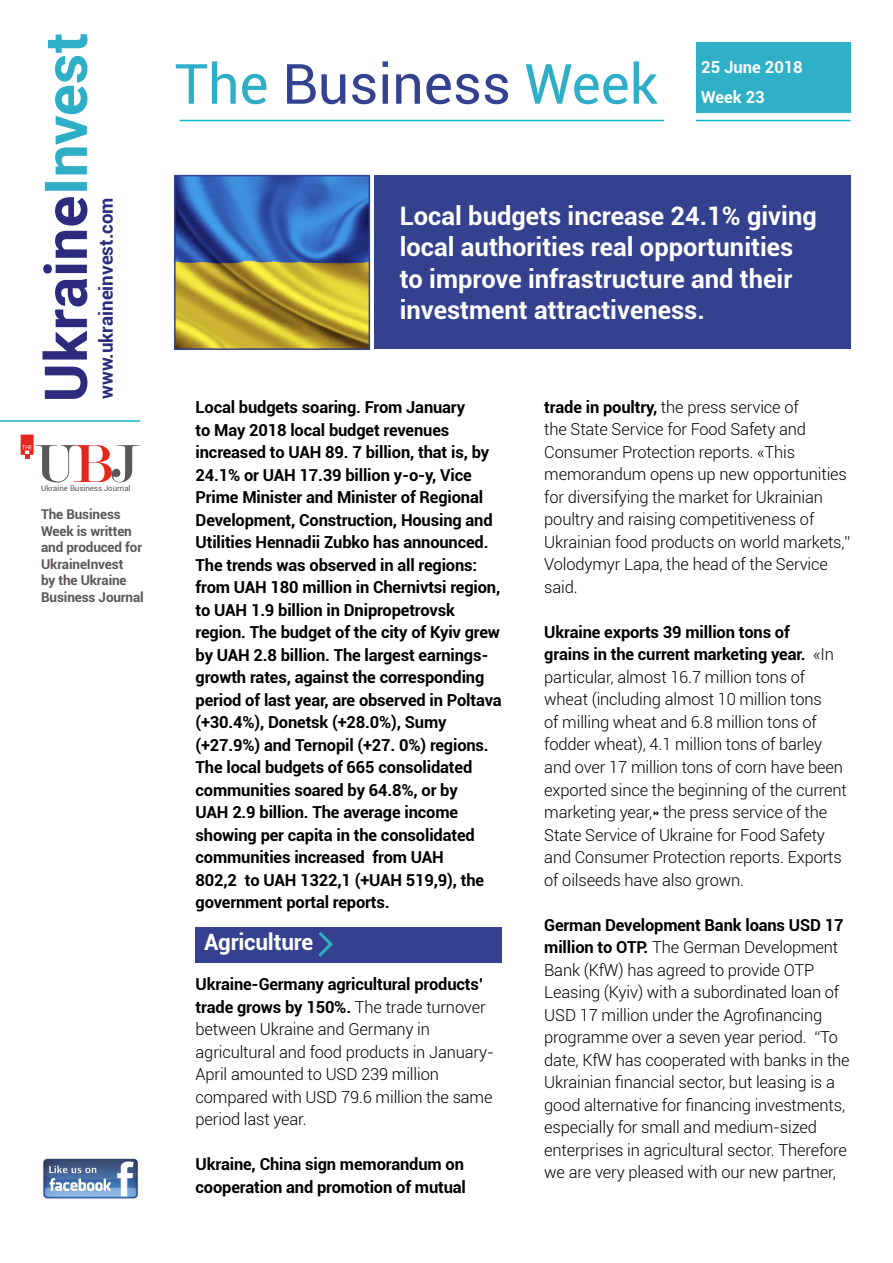
<style>
.page{position:relative;width:893px;height:1263px;background:#fff}
.page>*{position:absolute;margin:0;border:0;box-sizing:border-box;transform-origin:0 0}
.t1{font:55.5px "Roboto";color:#34418f}
.t2{font:700 25.5px/31.5px "Roboto";color:#fff}
.t3{font:700 22.5px "Roboto";letter-spacing:-.01em;color:#fff}
.t4{font:700 18.75px "Roboto";color:#2d2b7e}
.t5{font:300 16.5px/22.5px "Roboto";letter-spacing:-.01em;color:#000}
.t6{font:700 16.5px/22.5px "Roboto";letter-spacing:-.01em;color:#000}
.t7{font:700 16.5px "Roboto";color:#fff}
.t8{font:700 13.5px/16.5px "Roboto";letter-spacing:-.01em;color:#5b575a}
.t9{font:7.8px "Roboto";color:#5c585b}
.s1{color:#2fafc7}
.s2{font-weight:700}
</style>
<div class="page">
<hr style="left:696px;top:120px;width:154px;height:1px;background:#0cb6c8">
<div style="left:696px;top:42px;width:154px;height:71px;background:#2fb0c7"></div>
<hr style="left:180px;top:120px;width:484px;height:1px;background:#0cb6c8">
<img style="left:43px;top:1158px;width:95px;height:41px">
<hr style="left:0;top:420px;width:140px;height:2px;background:#0cb6c8">
<svg style="left:45px;top:34px;width:42px;height:157px"></svg>
<svg style="left:43px;top:197px;width:44px;height:202px"></svg>
<div style="left:374px;top:176px;width:476px;height:173px;background:#34418f"></div>
<svg style="left:21px;top:435px;width:119px;height:47px"></svg>
<div style="left:196px;top:928px;width:306px;height:35px;background:#354190"></div>
<svg style="left:318px;top:932px;width:15px;height:25px"></svg>
<img style="left:177px;top:178px;width:190px;height:169px">
<div style="left:174px;top:175px;width:196px;height:175px;border:2px solid #34428f"></div>
<h1 class="t1" style="left:175px;top:45px;width:485px"><span class="s1">The</span> Business <span class="s1">Week</span></h1>
<p class="t7" style="left:701px;top:55px;width:103px">25 June 2018</p>
<p class="t7" style="left:701px;top:85px;width:65px">Week 23</p>
<p class="t4" style="left:93px;top:399px;width:203px;rotate:-90deg">www.ukraineinvest.com</p>
<h2 class="t2" style="left:400px;top:199px;width:419px">Local budgets increase 24.1% giving local authorities real opportunities to improve infrastructure and their investment attractiveness.</h2>
<p class="t5" style="left:544px;top:395px;width:307px"><span class="s2">trade in poultry,</span> the press service of<br>the State Service for Food Safety and Consumer Protection reports. «This memorandum opens up new opportunities for diversifying the market for Ukrainian poultry and raising competitiveness of Ukrainian food products on world markets,” Volodymyr Lapa, the head of the Service said.</p>
<p class="t5" style="left:544px;top:620px;width:304px"><span class="s2">Ukraine exports 39 million tons of<br>grains in the current marketing year.</span> «In particular, almost 16.7 million tons of wheat (including almost 10 million tons<br>of milling wheat and 6.8 million tons of fodder wheat), 4.1 million tons of barley and over 17 million tons of corn have been exported since the beginning of the current marketing year,» the press service of the State Service of Ukraine for Food Safety and Consumer Protection reports. Exports of oilseeds have also grown.</p>
<p class="t5" style="left:544px;top:913px;width:307px"><span class="s2">German Development Bank loans USD 17 million to OTP.</span> The German Development Bank (KfW) has agreed to provide OTP Leasing (Kyiv) with a subordinated loan of USD 17 million under the Agrofinancing programme over a seven year period. “To date, KfW has cooperated with banks in the Ukrainian financial sector, but leasing is a good alternative for financing investments, especially for small and medium-sized enterprises in agricultural sector. Therefore we are very pleased with our new partner,</p>
<p class="t6" style="left:196px;top:395px;width:308px">Local budgets soaring. From January<br>to May 2018 local budget revenues increased to UAH 89. 7 billion, that is, by 24.1% or UAH 17.39 billion y-o-y, Vice Prime Minister and Minister of Regional Development, Construction, Housing and Utilities Hennadii Zubko has announced.<br>The trends was observed in all regions: from UAH 180 million in Chernivtsi region, to UAH 1.9 billion in Dnipropetrovsk region. The budget of the city of Kyiv grew by UAH 2.8 billion. The largest earnings&shy;growth rates, against the corresponding period of last year, are observed in Poltava (+30.4%), Donetsk (+28.0%), Sumy (+27.9%) and Ternopil (+27. 0%) regions.<br>The local budgets of 665 consolidated communities soared by 64.8%, or by<br>UAH 2.9 billion. The average income showing per capita in the consolidated communities increased from UAH<br>802,2 to UAH 1322,1 (+UAH 519,9), the government portal reports.</p>
<h3 class="t3" style="left:204px;top:926px;width:110px">Agriculture</h3>
<p class="t5" style="left:196px;top:973px;width:300px"><span class="s2">Ukraine-Germany agricultural products’ trade grows by 150%.</span> The trade turnover between Ukraine and Germany in agricultural and food products in January-April amounted to USD 239 million compared with USD 79.6 million the same period last year.</p>
<p class="t6" style="left:196px;top:1153px;width:272px">Ukraine, China sign memorandum on cooperation and promotion of mutual</p>
<p class="t9" style="left:41px;top:483px;width:91px">Ukraine Business Journal</p>
<p class="t8" style="left:41px;top:506px;width:104px">The Business<br>Week is written and produced for<br>UkraineInvest<br>by the Ukraine<br>Business Journal</p>
</div>
